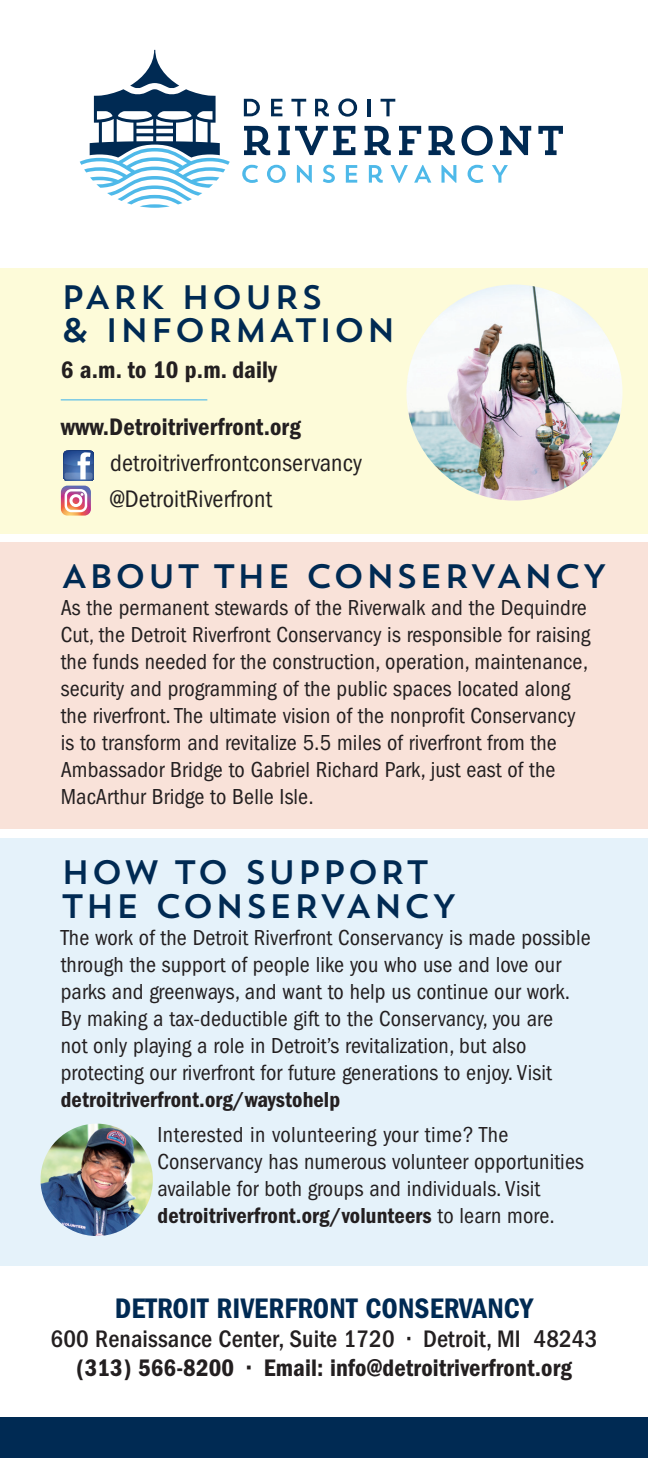
<style>
.page{position:relative;width:648px;height:1458px;background:#fff}
.page>*{position:absolute;margin:0;border:0;box-sizing:border-box;transform-origin:0 0}
.t1{font:33.75px/33.8px "Trend Sans One";letter-spacing:.015em;color:#002a53}
.t2{font:29.25px "ITC Franklin Gothic Std Dm Cd";letter-spacing:.005em;color:#002a53}
.t3{font:500 condensed 24.75px/29.2px "ITC Franklin Gothic Std";letter-spacing:.005em;color:#231f20;text-align:center}
.t4{font:condensed 24.75px/36px "ITC Franklin Gothic Std";letter-spacing:.005em;color:#231f20}
.t5{font:24.75px "ITC Franklin Gothic Std Dm Cd";letter-spacing:.005em;color:#231f20}
.t6{font:condensed 22.5px/27px "ITC Franklin Gothic Std";letter-spacing:.005em;color:#231f20}
.s1{font-family:"ITC Franklin Gothic Std Dm Cd";font-stretch:normal}
.s2{font-family:"ITC Franklin Gothic Std Dm Cd";font-weight:400;font-stretch:normal}
</style>
<div class="page">
<div style="left:0;top:268px;width:648px;height:265px;background:#fdfbd9"></div>
<img style="left:406px;top:285px;width:217px;height:216px;border-radius:108px">
<svg style="left:244px;top:126px;width:26px;height:29px"></svg>
<svg style="left:278px;top:126px;width:77px;height:29px"></svg>
<svg style="left:365px;top:126px;width:26px;height:29px"></svg>
<svg style="left:399px;top:126px;width:22px;height:29px"></svg>
<svg style="left:429px;top:126px;width:26px;height:29px"></svg>
<svg style="left:461px;top:125px;width:32px;height:31px"></svg>
<svg style="left:500px;top:126px;width:31px;height:29px"></svg>
<svg style="left:538px;top:126px;width:25px;height:29px"></svg>
<svg style="left:242px;top:165px;width:16px;height:18px"></svg>
<svg style="left:267px;top:165px;width:19px;height:18px"></svg>
<svg style="left:297px;top:165px;width:15px;height:18px"></svg>
<svg style="left:323px;top:165px;width:12px;height:18px"></svg>
<svg style="left:346px;top:165px;width:11px;height:18px"></svg>
<svg style="left:369px;top:165px;width:14px;height:18px"></svg>
<svg style="left:391px;top:165px;width:17px;height:18px"></svg>
<svg style="left:414px;top:165px;width:17px;height:18px"></svg>
<svg style="left:441px;top:165px;width:15px;height:18px"></svg>
<svg style="left:468px;top:165px;width:15px;height:18px"></svg>
<svg style="left:492px;top:165px;width:16px;height:18px"></svg>
<svg style="left:80px;top:50px;width:150px;height:154px"></svg>
<svg style="left:140px;top:204px;width:30px;height:4px"></svg>
<svg style="left:244px;top:99px;width:16px;height:17px"></svg>
<svg style="left:271px;top:99px;width:11px;height:17px"></svg>
<svg style="left:291px;top:99px;width:15px;height:17px"></svg>
<svg style="left:315px;top:99px;width:14px;height:17px"></svg>
<svg style="left:338px;top:98px;width:19px;height:19px"></svg>
<hr style="left:367px;top:99px;width:3px;height:17px;background:#002a53">
<svg style="left:381px;top:99px;width:14px;height:17px"></svg>
<div style="left:0;top:1418px;width:648px;height:40px;background:#002a53"></div>
<hr style="left:61px;top:399px;width:146px;height:1px;background:#4eb9e9">
<svg style="left:61px;top:486px;width:30px;height:30px"></svg>
<svg style="left:64px;top:451px;width:30px;height:29px"></svg>
<svg style="left:65px;top:473px;width:28px;height:6px"></svg>
<div style="left:0;top:542px;width:648px;height:287px;background:#f9e2d9"></div>
<div style="left:0;top:839px;width:648px;height:427px;background:#e5f2fa"></div>
<img style="left:40px;top:1124px;width:113px;height:112px;border-radius:56px">
<p class="t1" style="left:61px;top:279px;width:337px">PARK HOURS<br>&amp; INFORMATION</p>
<p class="t5" style="left:61px;top:356px;width:218px">6 a.m. to 10 p.m. daily</p>
<p class="t4" style="left:110px;top:409px;width:254px;text-indent:-50px"><span class="s1">www.Detroitriverfront.org </span>detroitriverfrontconservancy @DetroitRiverfront</p>
<p class="t1" style="left:61px;top:559px;width:548px">ABOUT THE CONSERVANCY</p>
<p class="t6" style="left:61px;top:594px;width:531px">As the permanent stewards of the Riverwalk and the Dequindre Cut, the Detroit Riverfront Conservancy is responsible for raising the funds needed for the construction, operation, maintenance, security and programming of the public spaces located along the riverfront. The ultimate vision of the nonprofit Conservancy is to transform and revitalize 5.5 miles of riverfront from the Ambassador Bridge to Gabriel Richard Park, just east of the MacArthur Bridge to Belle Isle.</p>
<p class="t1" style="left:61px;top:855px;width:398px">HOW TO SUPPORT<br>THE CONSERVANCY</p>
<p class="t6" style="left:61px;top:924px;width:532px">The work of the Detroit Riverfront Conservancy is made possible through the support of people like you who use and love our parks and greenways, and want to help us continue our work.<br>By making a tax-deductible gift to the Conservancy, you are<br>not only playing a role in Detroit’s revitalization, but also protecting our riverfront for future generations to enjoy. Visit <span class="s1">detroitriverfront.org/waystohelp</span></p>
<p class="t6" style="left:158px;top:1121px;width:428px">Interested in volunteering your time? The Conservancy has numerous volunteer opportunities available for both groups and individuals. Visit <span class="s1">detroitriverfront.org/volunteers</span> to learn more.</p>
<p class="t2" style="left:115px;top:1291px;width:420px">DETROIT RIVERFRONT CONSERVANCY</p>
<p class="t3" style="left:51px;top:1324px;width:548px">600 Renaissance Center, Suite 1720 • Detroit, MI 48243 <span class="s2">(313) 566-8200 • Email: info@detroitriverfront.org</span></p>
</div>
